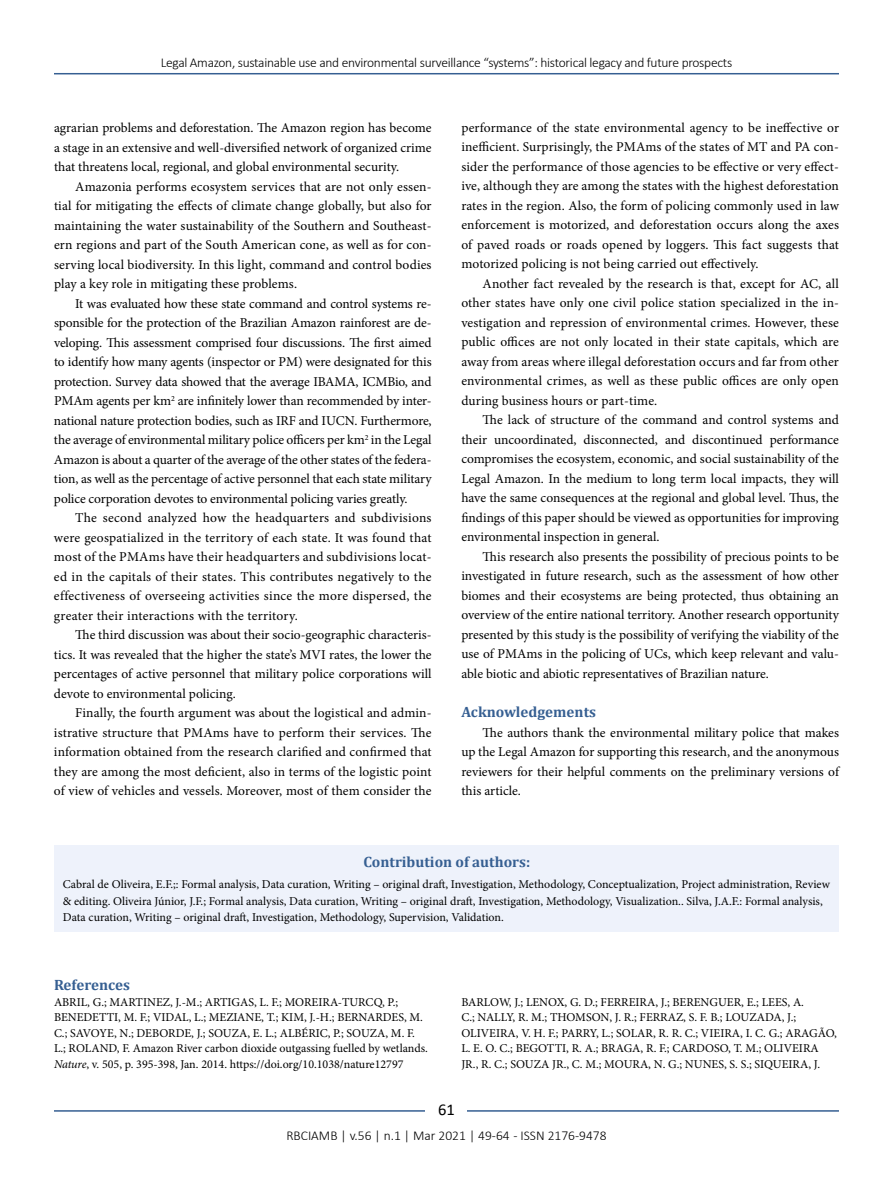
<style>
.page{position:relative;width:893px;height:1191px;background:#fff}
.page>*{position:absolute;margin:0;border:0;box-sizing:border-box;transform-origin:0 0}
.t1{font:16.5px "Calibri";color:#000}
.t2{font:700 15px "Cambria";color:#365f92}
.t3{font:13.5px/19.5px "Minion Pro";color:#000;text-align:justify}
.t4{font:300 13.5px "Calibri";letter-spacing:-.02em;color:#000}
.t5{font:300 13.5px "Calibri";color:#000}
.t6{font:12px/15.5px "Minion Pro";color:#000}
.s1{font-style:italic}
</style>
<div class="page">
<hr style="left:54px;top:73px;width:785px;height:1px;background:#365f92">
<hr style="left:54px;top:1110px;width:785px;height:1px;background:#365f92">
<div style="left:426px;top:1096px;width:41px;height:26px;background:#fff"></div>
<div style="left:54px;top:845px;width:785px;height:86px;background:#eef2fb"></div>
<p class="t4" style="left:161px;top:54px;width:573px">Legal Amazon, sustainable use and environmental surveillance “systems”: historical legacy and future prospects</p>
<p class="t3" style="left:54px;top:118px;width:379px">agrarian problems and deforestation. The Amazon region has become a stage in an extensive and well-diversified network of organized crime that threatens local, regional, and global environmental security.</p>
<p class="t3" style="left:54px;top:176px;width:379px;text-indent:21px">Amazonia performs ecosystem services that are not only essen&shy;tial for mitigating the effects of climate change globally, but also for maintaining the water sustainability of the Southern and Southeast&shy;ern regions and part of the South American cone, as well as for con&shy;serving local biodiversity. In this light, command and control bodies play a key role in mitigating these problems.</p>
<p class="t3" style="left:54px;top:293px;width:379px;text-indent:21px">It was evaluated how these state command and control systems re&shy;sponsible for the protection of the Brazilian Amazon rainforest are de&shy;veloping. This assessment comprised four discussions. The first aimed to identify how many agents (inspector or PM) were designated for this protection. Survey data showed that the average IBAMA, ICMBio, and PMAm agents per km<sup>2</sup> are infinitely lower than recommended by inter&shy;national nature protection bodies, such as IRF and IUCN. Furthermore, the average of environmental military police officers per km<sup>2</sup> in the Legal Amazon is about a quarter of the average of the other states of the federa&shy;tion, as well as the percentage of active personnel that each state military police corporation devotes to environmental policing varies greatly.</p>
<p class="t3" style="left:54px;top:508px;width:379px;text-indent:21px">The second analyzed how the headquarters and subdivisions were geospatialized in the territory of each state. It was found that most of the PMAms have their headquarters and subdivisions locat&shy;ed in the capitals of their states. This contributes negatively to the effectiveness of overseeing activities since the more dispersed, the greater their interactions with the territory.</p>
<p class="t3" style="left:54px;top:625px;width:379px;text-indent:21px">The third discussion was about their socio-geographic characteris&shy;tics. It was revealed that the higher the state’s MVI rates, the lower the percentages of active personnel that military police corporations will devote to environmental policing.</p>
<p class="t3" style="left:54px;top:703px;width:379px;text-indent:21px">Finally, the fourth argument was about the logistical and admin&shy;istrative structure that PMAms have to perform their services. The information obtained from the research clarified and confirmed that they are among the most deficient, also in terms of the logistic point of view of vehicles and vessels. Moreover, most of them consider the</p>
<p class="t3" style="left:461px;top:118px;width:379px">performance of the state environmental agency to be ineffective or inefficient. Surprisingly, the PMAms of the states of MT and PA con&shy;sider the performance of those agencies to be effective or very effect&shy;ive, although they are among the states with the highest deforestation rates in the region. Also, the form of policing commonly used in law enforcement is motorized, and deforestation occurs along the axes of paved roads or roads opened by loggers. This fact suggests that motorized policing is not being carried out effectively.</p>
<p class="t3" style="left:461px;top:274px;width:379px;text-indent:21px">Another fact revealed by the research is that, except for AC, all other states have only one civil police station specialized in the in&shy;vestigation and repression of environmental crimes. However, these public offices are not only located in their state capitals, which are away from areas where illegal deforestation occurs and far from other environmental crimes, as well as these public offices are only open during business hours or part-time.</p>
<p class="t3" style="left:461px;top:410px;width:379px;text-indent:21px">The lack of structure of the command and control systems and their uncoordinated, disconnected, and discontinued performance compromises the ecosystem, economic, and social sustainability of the Legal Amazon. In the medium to long term local impacts, they will have the same consequences at the regional and global level. Thus, the findings of this paper should be viewed as opportunities for improving environmental inspection in general.</p>
<p class="t3" style="left:461px;top:547px;width:379px;text-indent:21px">This research also presents the possibility of precious points to be investigated in future research, such as the assessment of how other biomes and their ecosystems are being protected, thus obtaining an overview of the entire national territory. Another research opportunity presented by this study is the possibility of verifying the viability of the use of PMAms in the policing of UCs, which keep relevant and valu&shy;able biotic and abiotic representatives of Brazilian nature.</p>
<p class="t2" style="left:461px;top:701px;width:136px">Acknowledgements</p>
<p class="t3" style="left:461px;top:723px;width:379px;text-indent:21px">The authors thank the environmental military police that makes up the Legal Amazon for supporting this research, and the anonymous reviewers for their helpful comments on the preliminary versions of this article.</p>
<p class="t2" style="left:363px;top:851px;width:168px">Contribution of authors:</p>
<p class="t6" style="left:63px;top:876px;width:769px;line-height:16.5px">Cabral de Oliveira, E.F.;: Formal analysis, Data curation, Writing – original draft, Investigation, Methodology, Conceptualization, Project administration, Review &amp; editing. Oliveira Júnior, J.F.; Formal analysis, Data curation, Writing – original draft, Investigation, Methodology, Visualization.. Silva, J.A.F.: Formal analysis,<br>Data curation, Writing – original draft, Investigation, Methodology, Supervision, Validation.</p>
<p class="t2" style="left:54px;top:974px;width:77px">References</p>
<p class="t6" style="left:54px;top:994px;width:375px">ABRIL, G.; MARTINEZ, J.-M.; ARTIGAS, L. F.; MOREIRA-TURCQ, P.; BENEDETTI, M. F.; VIDAL, L.; MEZIANE, T.; KIM, J.-H.; BERNARDES, M.<br>C.; SAVOYE, N.; DEBORDE, J.; SOUZA, E. L.; ALBÉRIC, P.; SOUZA, M. F.<br>L.; ROLAND, F. Amazon River carbon dioxide outgassing fuelled by wetlands.<br><span class="s1">Nature</span>, v. 505, p. 395-398, Jan. 2014. https://doi.org/10.1038/nature12797</p>
<p class="t6" style="left:461px;top:994px;width:377px">BARLOW, J.; LENOX, G. D.; FERREIRA, J.; BERENGUER, E.; LEES, A.<br>C.; NALLY, R. M.; THOMSON, J. R.; FERRAZ, S. F. B.; LOUZADA, J.; OLIVEIRA, V. H. F.; PARRY, L.; SOLAR, R. R. C.; VIEIRA, I. C. G.; ARAGÃO, L. E. O. C.; BEGOTTI, R. A.; BRAGA, R. F.; CARDOSO, T. M.; OLIVEIRA JR., R. C.; SOUZA JR., C. M.; MOURA, N. G.; NUNES, S. S.; SIQUEIRA, J.</p>
<p class="t1" style="left:438px;top:1098px;width:18px">61</p>
<p class="t5" style="left:286px;top:1126px;width:322px">RBCIAMB | v.56 | n.1 | Mar 2021 | 49-64 - ISSN 2176-9478</p>
</div>
